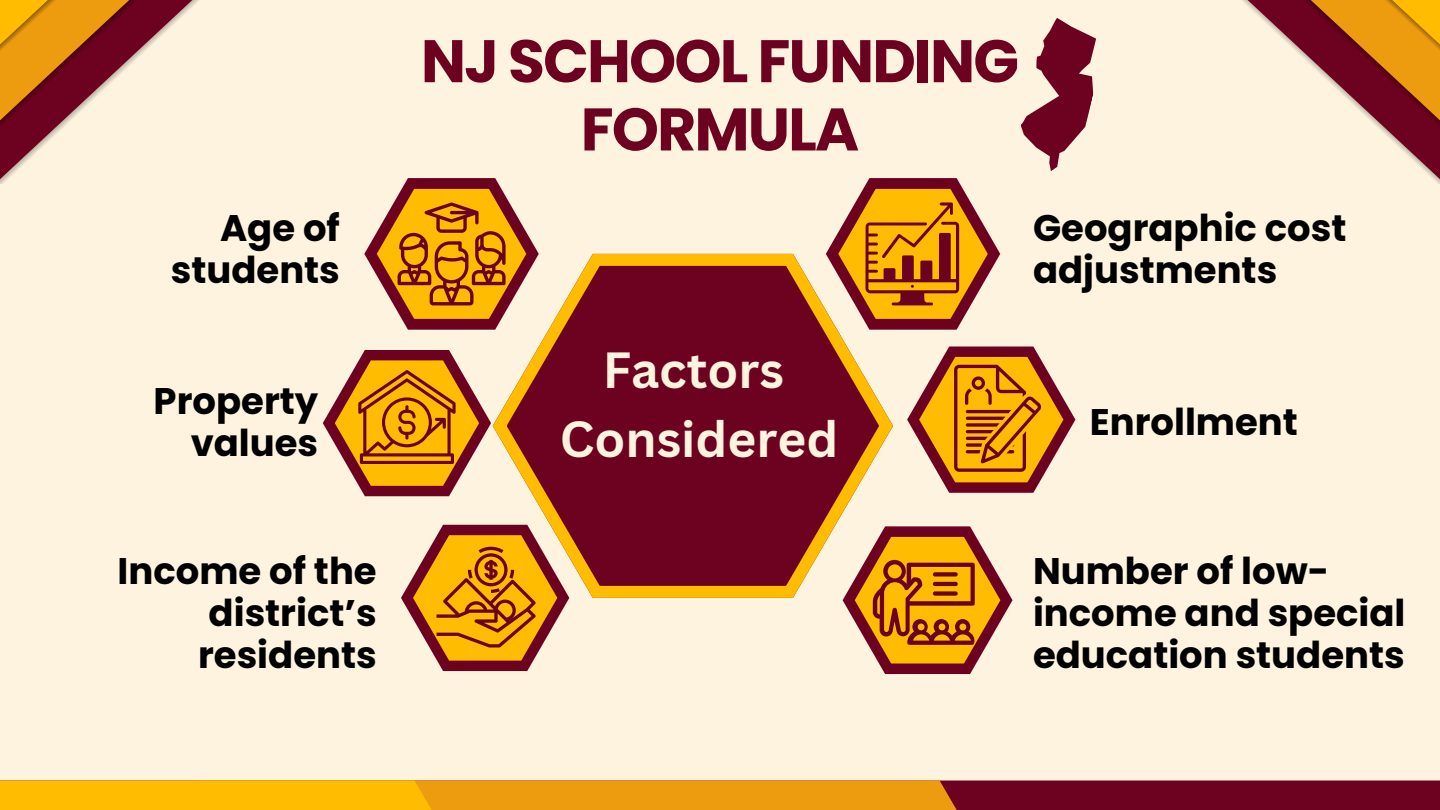
<style>
.page{position:relative;width:1440px;height:810px;background:#fdf3de}
.page>*{position:absolute;margin:0;border:0;box-sizing:border-box;transform-origin:0 0}
.t1{font:700 60px/68.2px "Poppins";letter-spacing:-.03em;color:#6d0220;text-align:center}
.t2{font:700 49.5px/69px "Canva Sans";color:#fdf3de;text-align:center}
.t3{font:700 37px/42px "Poppins";color:#000}
</style>
<div class="page">
<div style="left:0;top:781px;width:1440px;height:29px;background:#6d0220"></div>
<div style="left:132px;top:781px;width:868px;height:29px;background:#ed9b0f"></div>
<div style="left:0;top:781px;width:475px;height:29px;background:#ffbc00"></div>
<svg style="left:0;top:0;width:199px;height:184px"></svg>
<svg style="left:1242px;top:0;width:198px;height:184px"></svg>
<svg style="left:843px;top:526px;width:169px;height:148px"></svg>
<div style="left:933px;top:572px;width:25px;height:5px;background:#6d0220;border-radius:2px"></div>
<hr style="left:933px;top:582px;width:25px;height:4px;background:#6d0220;border-radius:2px">
<div style="left:933px;top:591px;width:25px;height:5px;background:#6d0220;border-radius:2px"></div>
<svg style="left:826px;top:178px;width:174px;height:152px"></svg>
<svg style="left:493px;top:254px;width:400px;height:344px"></svg>
<div style="left:548px;top:300px;width:290px;height:252px;background:#6d0220"></div>
<div style="left:615px;top:364px;width:156px;height:123px;background:#6d0220"></div>
<svg style="left:323px;top:350px;width:168px;height:146px"></svg>
<svg style="left:364px;top:178px;width:175px;height:152px"></svg>
<svg style="left:401px;top:525px;width:168px;height:146px"></svg>
<svg style="left:907px;top:347px;width:168px;height:146px"></svg>
<svg style="left:1021px;top:18px;width:76px;height:153px"></svg>
<p class="t1" style="left:421px;top:27px;width:600px">NJ SCHOOL FUNDING<br>FORMULA</p>
<p class="t3" style="left:171px;top:207px;width:171px;text-align:right">Age of students</p>
<p class="t3" style="left:1033px;top:207px;width:315px">Geographic cost adjustments</p>
<p class="t3" style="left:154px;top:380px;width:166px">Property</p>
<h1 class="t3" style="left:191px;top:422px;width:129px">values</h1>
<p class="t3" style="left:198px;top:550px;width:180px;text-align:justify;text-indent:-80px">Income of the district’s residents</p>
<p class="t2" style="left:560px;top:334px;width:280px">Factors<br>Considered</p>
<p class="t3" style="left:1090px;top:401px;width:210px">Enrollment</p>
<p class="t3" style="left:1033px;top:550px;width:374px">Number of low&shy;income and special education students</p>
</div>
